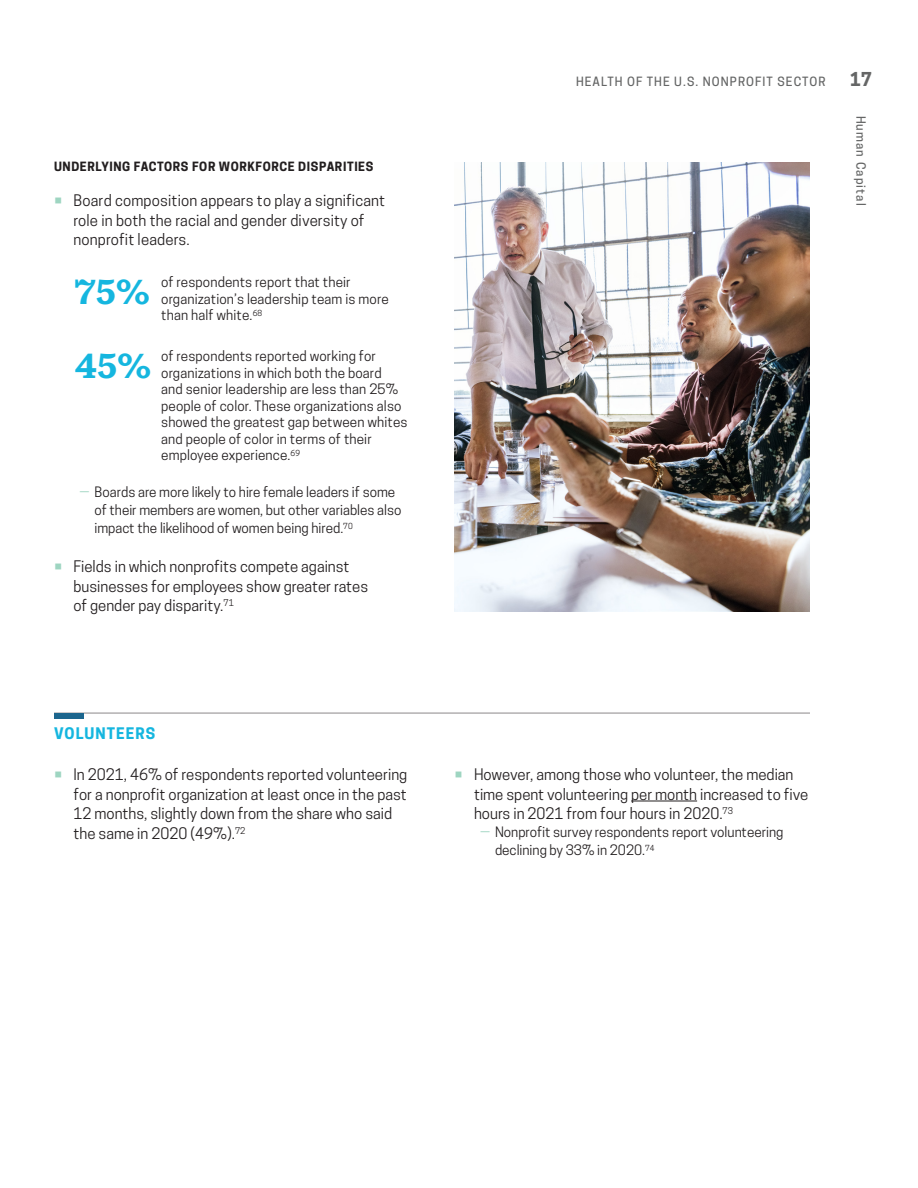
<style>
.page{position:relative;width:918px;height:1188px;background:#fff}
.page>*{position:absolute;margin:0;border:0;box-sizing:border-box;transform-origin:0 0}
.table_title{font:700 37.5px "Macklin Text";color:#15b6df}
.t1{font:700 18px "Cooper Hewitt";color:#656666}
.t2{font:15px/19.5px "Cooper Hewitt";color:#231f20}
.t3{font:700 15px "Cooper Hewitt";letter-spacing:.07em;color:#15b6df}
.box_text{font:13.5px/16.5px "Cooper Hewitt";letter-spacing:.01em;color:#231f20}
.t4{font:500 12px "Cooper Hewitt";letter-spacing:.09em;color:#656666}
.t5{font:700 12px "Cooper Hewitt";letter-spacing:.05em;color:#231f20}
</style>
<div class="page">
<hr style="left:631px;top:801px;width:66px;height:1px;background:#231f20">
<hr style="left:54px;top:713px;width:756px;height:1px;background:#8b8789">
<div style="left:54px;top:713px;width:30px;height:6px;background:#1c668e"></div>
<img style="left:454px;top:162px;width:356px;height:449px">
<p class="t5" style="left:54px;top:159px;width:321px">UNDERLYING FACTORS FOR WORKFORCE DISPARITIES</p>
<p class="t2" style="left:74px;top:191px;width:313px">Board composition appears to play a significant role in both the racial and gender diversity of nonprofit leaders.</p>
<p class="table_title" style="left:74px;top:270px;width:77px">75%</p>
<p class="table_title" style="left:75px;top:344px;width:78px">45%</p>
<p class="box_text" style="left:161px;top:274px;width:229px">of respondents report that their organization’s leadership team is more than half white.<sup>68</sup></p>
<p class="box_text" style="left:161px;top:348px;width:248px">of respondents reported working for organizations in which both the board<br>and senior leadership are less than 25% people of color. These organizations also showed the greatest gap between whites and people of color in terms of their employee experience.<sup>69</sup></p>
<p class="box_text" style="left:94px;top:483px;width:309px;line-height:18px">Boards are more likely to hire female leaders if some of their members are women, but other variables also impact the likelihood of women being hired.<sup>70</sup></p>
<p class="t2" style="left:74px;top:557px;width:296px">Fields in which nonprofits compete against businesses for employees show greater rates of gender pay disparity.<sup>71</sup></p>
<p class="t3" style="left:54px;top:724px;width:103px">VOLUNTEERS</p>
<p class="t4" style="left:576px;top:74px;width:251px">HEALTH OF THE U.S. NONPROFIT SECTOR</p>
<h2 class="t1" style="left:850px;top:68px;width:23px">17</h2>
<p class="t4" style="left:868px;top:116px;width:91px;rotate:90deg">Human Capital</p>
<p class="t2" style="left:74px;top:765px;width:335px">In 2021, 46% of respondents reported volunteering for a nonprofit organization at least once in the past 12 months, slightly down from the share who said the same in 2020 (49%).<sup>72</sup></p>
<p class="t2" style="left:474px;top:765px;width:336px">However, among those who volunteer, the median time spent volunteering per month increased to five hours in 2021 from four hours in 2020.<sup>73</sup></p>
<p class="box_text" style="left:495px;top:823px;width:290px;line-height:18px">Nonprofit survey respondents report volunteering declining by 33% in 2020.<sup>74</sup></p>
</div>
